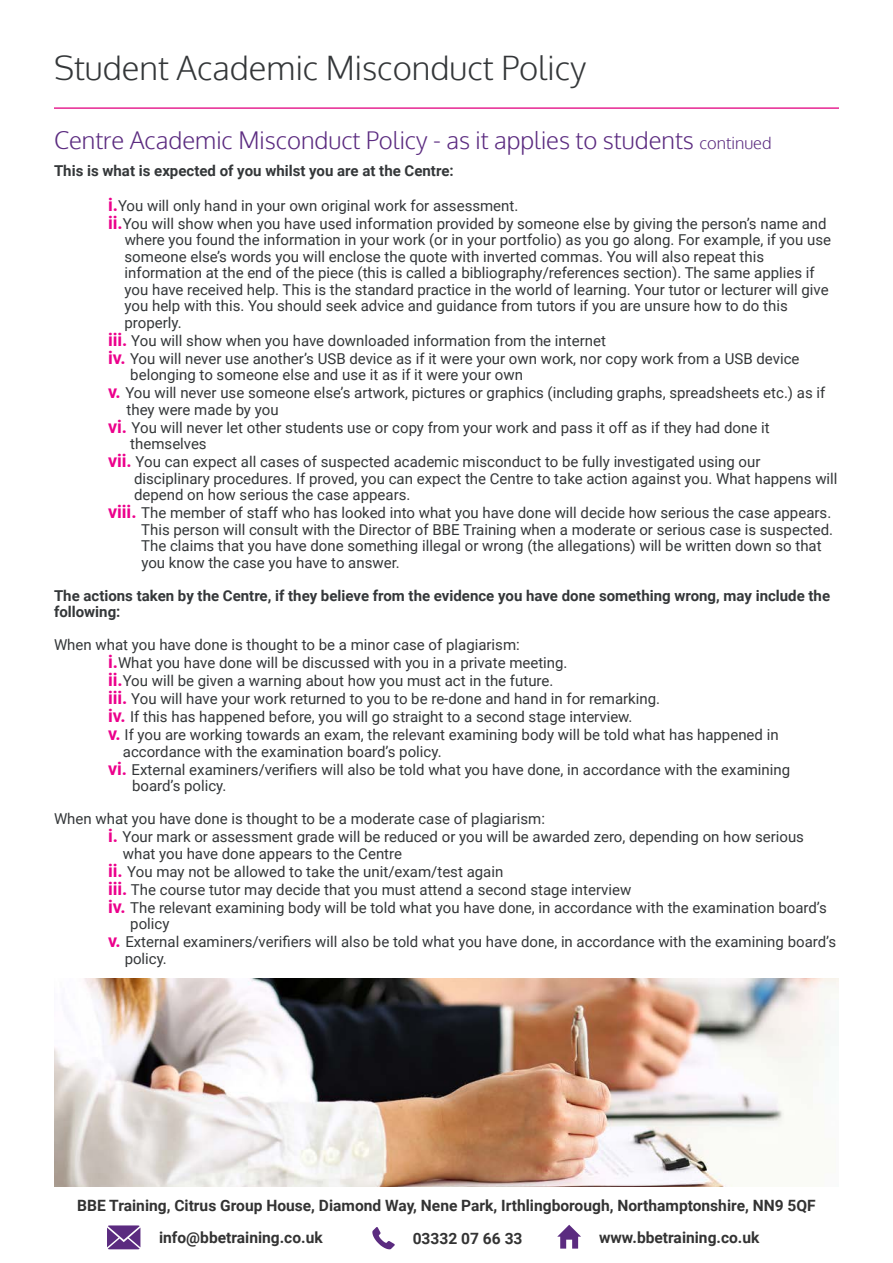
<style>
.page{position:relative;width:893px;height:1263px;background:#fff}
.page>*{position:absolute;margin:0;border:0;box-sizing:border-box;transform-origin:0 0}
.t1{font:300 33px "Oxygen";color:#343739}
.t2{font:300 24px "Oxygen";color:#5b2b80}
.t3{font:700 15.6px "Roboto";color:#333}
.t4{font:15px "Roboto";color:#343739}
.t5{font:700 15px/16.5px "Roboto";color:#343739}
.s1{font-size:16.5px}
.s2{font-weight:700;font-size:18px;color:#ec008c}
</style>
<div class="page">
<svg style="left:107px;top:1225px;width:33px;height:24px"></svg>
<svg style="left:372px;top:1227px;width:23px;height:22px"></svg>
<svg style="left:557px;top:1225px;width:24px;height:23px"></svg>
<hr style="left:54px;top:107px;width:785px;height:2px;background:#e62592">
<img style="left:54px;top:978px;width:785px;height:208px">
<p class="t1" style="left:54px;top:48px;width:534px">Student Academic Misconduct Policy</p>
<p class="t2" style="left:54px;top:125px;width:719px">Centre Academic Misconduct Policy - as it applies to students <span class="s1">continued</span></p>
<p class="t5" style="left:54px;top:162px;width:401px">This is what is expected of you whilst you are at the Centre:</p>
<p class="t4" style="left:108px;top:195px;width:412px"><span class="s2">i.</span>You will only hand in your own original work for assessment.</p>
<p class="t4" style="left:108px;top:213px;width:720px"><span class="s2">ii.</span>You will show when you have used information provided by someone else by giving the person’s name and</p>
<p class="t4" style="left:125px;top:229px;width:708px">where you found the information in your work (or in your portfolio) as you go along. For example, if you use</p>
<p class="t4" style="left:125px;top:246px;width:641px">someone else’s words you will enclose the quote with inverted commas. You will also repeat this</p>
<p class="t4" style="left:125px;top:262px;width:692px">information at the end of the piece (this is called a bibliography/references section). The same applies if</p>
<p class="t4" style="left:125px;top:279px;width:706px">you have received help. This is the standard practice in the world of learning. Your tutor or lecturer will give</p>
<p class="t4" style="left:125px;top:295px;width:665px">you help with this. You should seek advice and guidance from tutors if you are unsure how to do this</p>
<p class="t4" style="left:125px;top:312px;width:59px">properly.</p>
<p class="t4" style="left:108px;top:330px;width:499px"><span class="s2">iii.</span> You will show when you have downloaded information from the internet</p>
<p class="t4" style="left:108px;top:348px;width:693px"><span class="s2">iv.</span> You will never use another’s USB device as if it were your own work, nor copy work from a USB device</p>
<p class="t4" style="left:130px;top:364px;width:394px">belonging to someone else and use it as if it were your own</p>
<p class="t4" style="left:108px;top:382px;width:719px"><span class="s2">v.</span> You will never use someone else’s artwork, pictures or graphics (including graphs, spreadsheets etc.) as if</p>
<p class="t4" style="left:127px;top:399px;width:153px">they were made by you</p>
<p class="t4" style="left:108px;top:417px;width:663px"><span class="s2">vi.</span> You will never let other students use or copy from your work and pass it off as if they had done it</p>
<p class="t4" style="left:130px;top:433px;width:78px">themselves</p>
<p class="t4" style="left:108px;top:451px;width:654px"><span class="s2">vii.</span> You can expect all cases of suspected academic misconduct to be fully investigated using our</p>
<p class="t4" style="left:134px;top:468px;width:705px">disciplinary procedures. If proved, you can expect the Centre to take action against you. What happens will</p>
<p class="t4" style="left:134px;top:484px;width:278px">depend on how serious the case appears.</p>
<p class="t4" style="left:108px;top:502px;width:725px"><span class="s2">viii.</span> The member of staff who has looked into what you have done will decide how serious the case appears.</p>
<p class="t4" style="left:141px;top:519px;width:693px">This person will consult with the Director of BBE Training when a moderate or serious case is suspected.</p>
<p class="t4" style="left:141px;top:535px;width:682px">The claims that you have done something illegal or wrong (the allegations) will be written down so that</p>
<p class="t4" style="left:141px;top:552px;width:260px">you know the case you have to answer.</p>
<p class="t5" style="left:54px;top:586px;width:778px">The actions taken by the Centre, if they believe from the evidence you have done something wrong, may include the following:</p>
<p class="t4" style="left:54px;top:634px;width:467px">When what you have done is thought to be a minor case of plagiarism:</p>
<p class="t4" style="left:108px;top:652px;width:461px"><span class="s2">i.</span>What you have done will be discussed with you in a private meeting.</p>
<p class="t4" style="left:108px;top:670px;width:447px"><span class="s2">ii.</span>You will be given a warning about how you must act in the future.</p>
<p class="t4" style="left:108px;top:688px;width:554px"><span class="s2">iii.</span> You will have your work returned to you to be re-done and hand in for remarking.</p>
<p class="t4" style="left:108px;top:706px;width:526px"><span class="s2">iv.</span> If this has happened before, you will go straight to a second stage interview.</p>
<p class="t4" style="left:108px;top:724px;width:672px"><span class="s2">v.</span> If you are working towards an exam, the relevant examining body will be told what has happened in</p>
<p class="t4" style="left:123px;top:741px;width:320px">accordance with the examination board’s policy.</p>
<p class="t4" style="left:108px;top:759px;width:684px"><span class="s2">vi.</span> External examiners/verifiers will also be told what you have done, in accordance with the examining</p>
<p class="t4" style="left:132px;top:775px;width:96px">board’s policy.</p>
<p class="t4" style="left:54px;top:808px;width:492px">When what you have done is thought to be a moderate case of plagiarism:</p>
<p class="t4" style="left:108px;top:826px;width:697px"><span class="s2">i.</span> Your mark or assessment grade will be reduced or you will be awarded zero, depending on how serious</p>
<p class="t4" style="left:123px;top:843px;width:281px">what you have done appears to the Centre</p>
<p class="t4" style="left:108px;top:861px;width:397px"><span class="s2">ii.</span> You may not be allowed to take the unit/exam/test again</p>
<p class="t4" style="left:108px;top:879px;width:525px"><span class="s2">iii.</span> The course tutor may decide that you must attend a second stage interview</p>
<p class="t4" style="left:108px;top:897px;width:720px"><span class="s2">iv.</span> The relevant examining body will be told what you have done, in accordance with the examination board’s</p>
<p class="t4" style="left:130px;top:913px;width:41px">policy</p>
<p class="t4" style="left:108px;top:931px;width:730px"><span class="s2">v.</span> External examiners/verifiers will also be told what you have done, in accordance with the examining board’s</p>
<p class="t4" style="left:125px;top:948px;width:44px">policy.</p>
<p class="t3" style="left:77px;top:1195px;width:740px">BBE Training, Citrus Group House, Diamond Way, Nene Park, Irthlingborough, Northamptonshire, NN9 5QF</p>
<p class="t3" style="left:159px;top:1227px;width:165px">info@bbetraining.co.uk</p>
<p class="t3" style="left:413px;top:1227px;width:111px">03332 07 66 33</p>
<p class="t3" style="left:599px;top:1226px;width:162px">www.bbetraining.co.uk</p>
</div>
